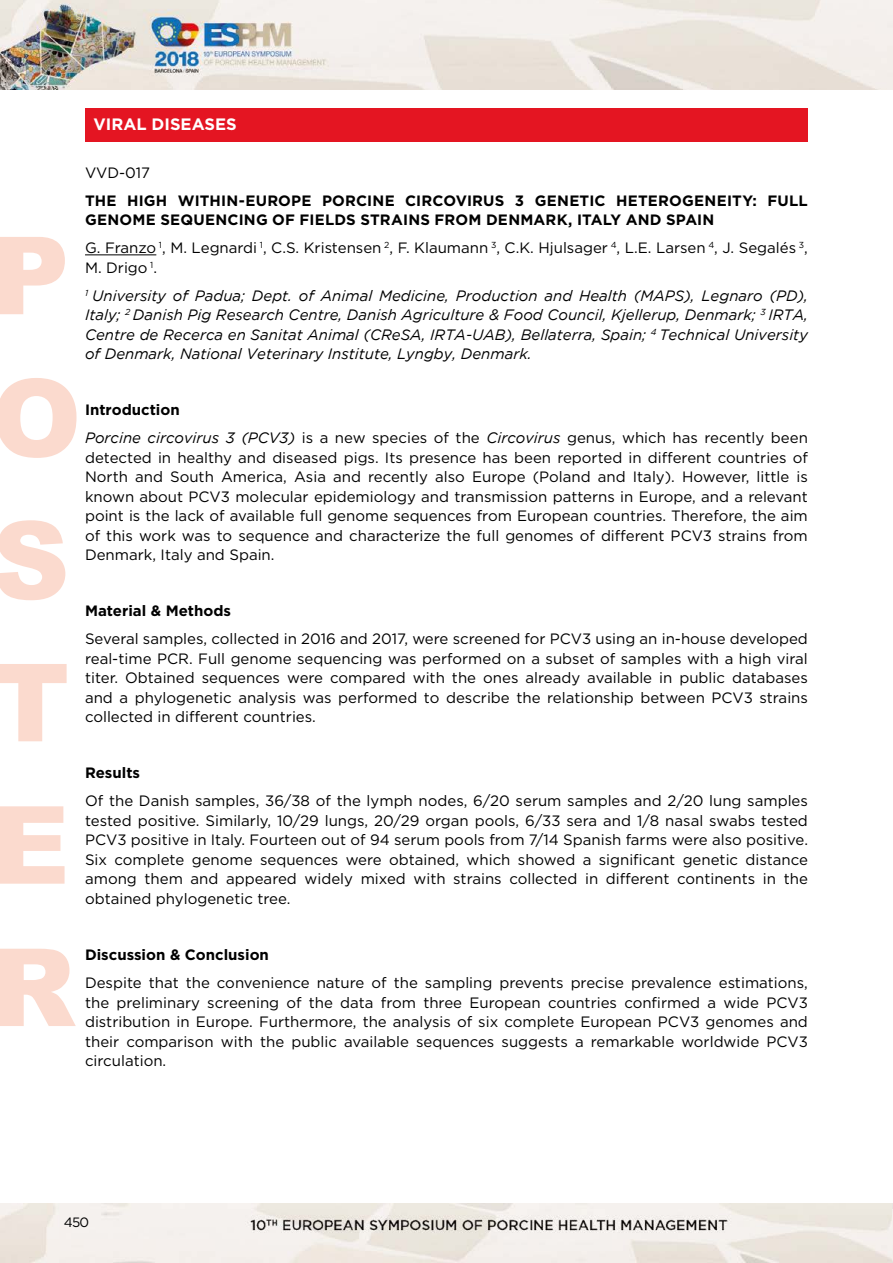
<style>
.page{position:relative;width:893px;height:1263px;background:#fff}
.page>*{position:absolute;margin:0;border:0;box-sizing:border-box;transform-origin:0 0}
.t1{font:900 108px/142.4px "Arial";color:#fbdace;text-align:justify}
.t2{font:700 16.5px "Gotham";color:#fff}
.t3{font:15px/19.5px "Gotham";color:#000;text-align:justify}
.t4{font:italic 15px/19.5px "Gotham";color:#000;text-align:justify}
.t5{font:700 15px/19.5px "Gotham";letter-spacing:.01em;color:#000}
.t6{font:13.5px "Gotham";color:#000}
.s1{font-weight:700}
.s2{font-style:italic}
</style>
<div class="page">
<img style="left:0;top:1203px;width:893px;height:60px">
<div style="left:85px;top:108px;width:723px;height:34px;background:#e41522"></div>
<img style="left:0;top:0;width:893px;height:89px">
<hr style="left:85px;top:254px;width:71px;height:1px;background:#000">
<p class="t2" style="left:94px;top:113px;width:145px">VIRAL DISEASES</p>
<h1 class="t1" style="left:-9px;top:201px;width:91px">P O S T E R</h1>
<p class="t3" style="left:85px;top:162px;width:67px">VVD-017</p>
<p class="t5" style="left:85px;top:191px;width:724px">THE HIGH WITHIN-EUROPE PORCINE CIRCOVIRUS 3 GENETIC HETEROGENEITY: FULL<br>GENOME SEQUENCING OF FIELDS STRAINS FROM DENMARK, ITALY AND SPAIN</p>
<p class="t3" style="left:85px;top:238px;width:724px">G. Franzo <sup>1</sup>, M. Legnardi <sup>1</sup>, C.S. Kristensen <sup>2</sup>, F. Klaumann <sup>3</sup>, C.K. Hjulsager <sup>4</sup>, L.E. Larsen <sup>4</sup>, J. Segalés <sup>3</sup>,<br>M. Drigo <sup>1</sup>.</p>
<p class="t4" style="left:85px;top:286px;width:724px"><sup>1</sup> University of Padua; Dept. of Animal Medicine, Production and Health (MAPS), Legnaro (PD), Italy; <sup>2</sup> Danish Pig Research Centre, Danish Agriculture &amp; Food Council, Kjellerup, Denmark; <sup>3</sup> IRTA, Centre de Recerca en Sanitat Animal (CReSA, IRTA-UAB), Bellaterra, Spain; <sup>4</sup> Technical University of Denmark, National Veterinary Institute, Lyngby, Denmark.</p>
<p class="t3" style="left:85px;top:396px;width:724px;line-height:28px"><span class="s1">Introduction<br></span><span class="s2">Porcine circovirus 3 (PCV3)</span> is a new species of the <span class="s2">Circovirus</span> genus, which has recently been</p>
<p class="t3" style="left:85px;top:447px;width:724px">detected in healthy and diseased pigs. Its presence has been reported in different countries of North and South America, Asia and recently also Europe (Poland and Italy). However, little is known about PCV3 molecular epidemiology and transmission patterns in Europe, and a relevant point is the lack of available full genome sequences from European countries. Therefore, the aim of this work was to sequence and characterize the full genomes of different PCV3 strains from Denmark, Italy and Spain.</p>
<p class="t5" style="left:85px;top:601px;width:148px">Material &amp; Methods</p>
<p class="t3" style="left:85px;top:629px;width:724px">Several samples, collected in 2016 and 2017, were screened for PCV3 using an in-house developed real-time PCR. Full genome sequencing was performed on a subset of samples with a high viral titer. Obtained sequences were compared with the ones already available in public databases and a phylogenetic analysis was performed to describe the relationship between PCV3 strains collected in different countries.</p>
<p class="t5" style="left:85px;top:763px;width:57px">Results</p>
<p class="t3" style="left:85px;top:791px;width:724px">Of the Danish samples, 36/38 of the lymph nodes, 6/20 serum samples and 2/20 lung samples tested positive. Similarly, 10/29 lungs, 20/29 organ pools, 6/33 sera and 1/8 nasal swabs tested PCV3 positive in Italy. Fourteen out of 94 serum pools from 7/14 Spanish farms were also positive.<br>Six complete genome sequences were obtained, which showed a significant genetic distance among them and appeared widely mixed with strains collected in different continents in the obtained phylogenetic tree.</p>
<p class="t5" style="left:85px;top:945px;width:185px">Discussion &amp; Conclusion</p>
<p class="t3" style="left:85px;top:973px;width:724px">Despite that the convenience nature of the sampling prevents precise prevalence estimations, the preliminary screening of the data from three European countries confirmed a wide PCV3 distribution in Europe. Furthermore, the analysis of six complete European PCV3 genomes and their comparison with the public available sequences suggests a remarkable worldwide PCV3 circulation.</p>
<p class="t6" style="left:64px;top:1213px;width:27px">450</p>
</div>
